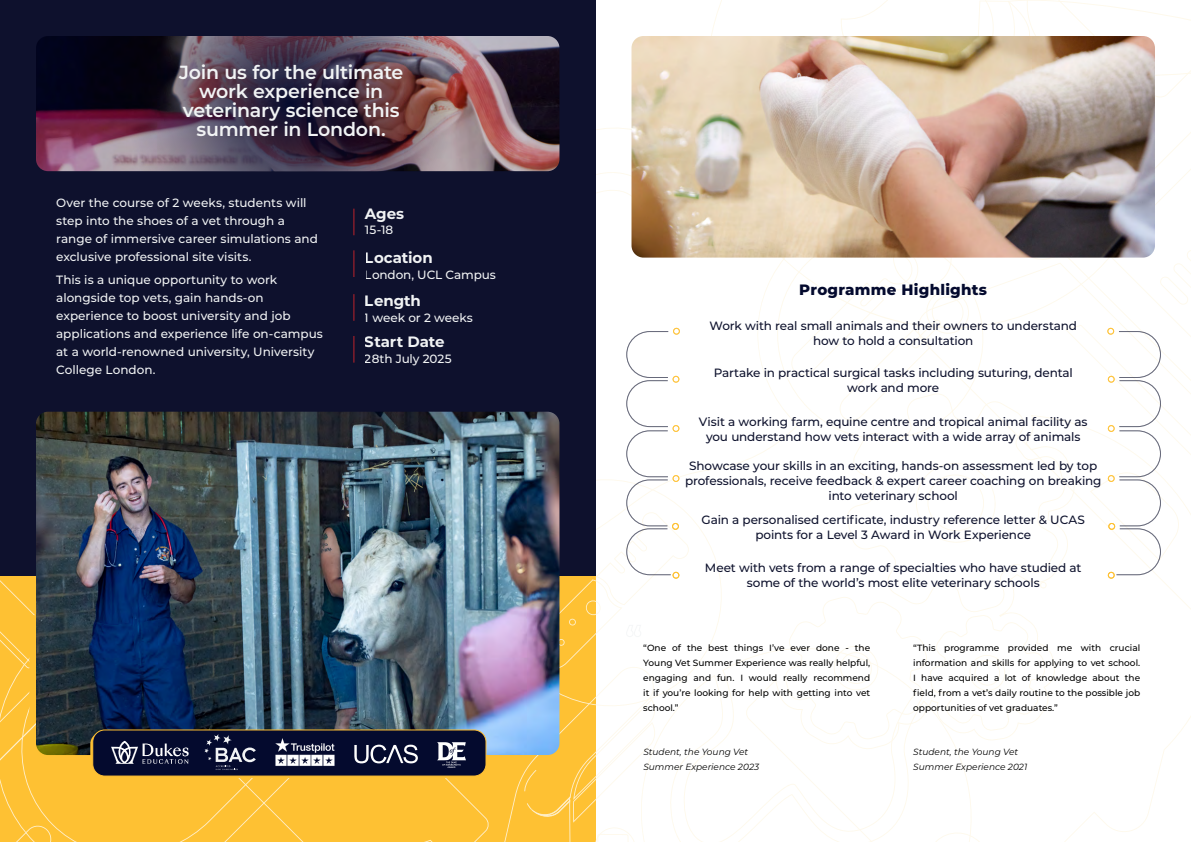
<style>
.page{position:relative;width:1191px;height:842px;background:#fff}
.page>*{position:absolute;margin:0;border:0;box-sizing:border-box;transform-origin:0 0}
.t1{font:600 19px/19px "Montserrat";letter-spacing:-.01em;color:#f1f3f4;text-align:center}
.t2{font:700 15px "Montserrat";letter-spacing:-.005em;color:#f1f3f4}
.t3{font:800 15px "Montserrat";letter-spacing:.02em;color:#040a2e}
.t4{font:500 12px/15px "Montserrat";letter-spacing:-.015em;color:#0e122d;text-align:center}
.t5{font:500 12px/18px "Montserrat";color:#f1f3f4}
.t6{font:500 9px/15px "Montserrat";color:#000;text-align:justify}
.t7{font:italic 9px/15px "Montserrat";color:#000}
</style>
<div class="page">
<svg style="left:792px;top:596px;width:246px;height:144px"></svg>
<svg style="left:917px;top:718px;width:64px;height:124px"></svg>
<svg style="left:733px;top:635px;width:184px;height:207px"></svg>
<svg style="left:916px;top:576px;width:275px;height:142px"></svg>
<div style="left:0;top:0;width:595px;height:577px;background:#0e112d"></div>
<img style="left:631px;top:36px;width:116px;height:222px">
<img style="left:36px;top:36px;width:523px;height:135px">
<img style="left:126px;top:36px;width:327px;height:135px">
<svg style="left:353px;top:209px;width:1px;height:26px"></svg>
<svg style="left:353px;top:250px;width:1px;height:27px"></svg>
<svg style="left:353px;top:294px;width:1px;height:27px"></svg>
<div style="left:673px;top:328px;width:7px;height:7px;border:1px solid #fec133;border-radius:50%"></div>
<img style="left:0;top:331px;width:733px;height:511px">
<div style="left:1107px;top:572px;width:7px;height:7px;border:1px solid #fec133;border-radius:50%"></div>
<svg style="left:747px;top:0;width:444px;height:576px"></svg>
<svg style="left:336px;top:722px;width:146px;height:49px;background:#2e354f"></svg>
<h1 class="t1" style="left:179px;top:62px;width:226px">Join us for the ultimate work experience in veterinary science this summer in London.</h1>
<p class="t5" style="left:56px;top:193px;width:263px">Over the course of 2 weeks, students will step into the shoes of a vet through a range of immersive career simulations and exclusive professional site visits.</p>
<p class="t5" style="left:56px;top:270px;width:268px">This is a unique opportunity to work alongside top vets, gain hands-on experience to boost university and job applications and experience life on-campus at a world-renowned university, University College London.</p>
<p class="t2" style="left:365px;top:203px;width:41px">Ages</p>
<p class="t5" style="left:365px;top:220px;width:30px">15-18</p>
<p class="t2" style="left:365px;top:247px;width:69px">Location</p>
<p class="t5" style="left:365px;top:265px;width:132px">London, UCL Campus</p>
<p class="t2" style="left:365px;top:290px;width:57px">Length</p>
<p class="t5" style="left:365px;top:308px;width:109px">1 week or 2 weeks</p>
<p class="t2" style="left:365px;top:330px;width:81px">Start Date</p>
<p class="t5" style="left:365px;top:349px;width:88px">28th July 2025</p>
<p class="t3" style="left:799px;top:279px;width:189px">Programme Highlights</p>
<p class="t4" style="left:709px;top:318px;width:369px">Work with real small animals and their owners to understand how to hold a consultation</p>
<p class="t4" style="left:713px;top:364px;width:361px">Partake in practical surgical tasks including suturing, dental work and more</p>
<p class="t4" style="left:699px;top:414px;width:390px">Visit a working farm, equine centre and tropical animal facility as you understand how vets interact with a wide array of animals</p>
<p class="t4" style="left:685px;top:457px;width:418px">Showcase your skills in an exciting, hands-on assessment led by top professionals, receive feedback &amp; expert career coaching on breaking into veterinary school</p>
<p class="t4" style="left:701px;top:511px;width:385px">Gain a personalised certificate, industry reference letter &amp; UCAS points for a Level 3 Award in Work Experience</p>
<p class="t4" style="left:705px;top:560px;width:378px">Meet with vets from a range of specialties who have studied at some of the world’s most elite veterinary schools</p>
<p class="t6" style="left:643px;top:640px;width:228px">“One of the best things I’ve ever done - the Young Vet Summer Experience was really helpful, engaging and fun. I would really recommend it if you’re looking for help with getting into vet school.”</p>
<p class="t6" style="left:913px;top:640px;width:228px">“This programme provided me with crucial information and skills for applying to vet school.<br>I have acquired a lot of knowledge about the field, from a vet’s daily routine to the possible job opportunities of vet graduates.”</p>
<p class="t7" style="left:643px;top:744px;width:117px">Student, the Young Vet<br>Summer Experience 2023</p>
<p class="t7" style="left:913px;top:744px;width:116px">Student, the Young Vet<br>Summer Experience 2021</p>
</div>
